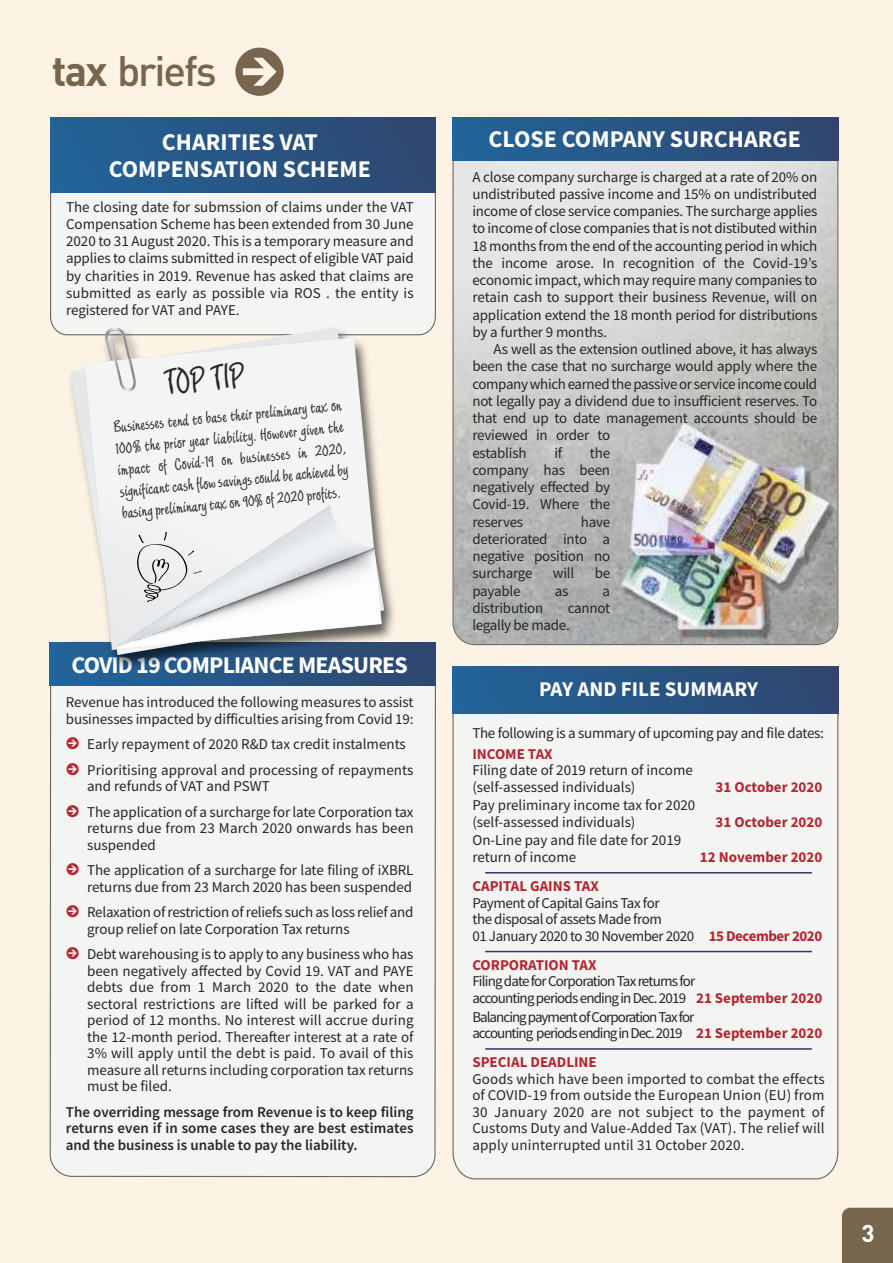
<style>
.page{position:relative;width:893px;height:1263px;background:#fcf3e4}
.page>*{position:absolute;margin:0;border:0;box-sizing:border-box;transform-origin:0 0}
.t1{font:500 42px "DIN";letter-spacing:-.05em;color:#77654d}
.t2{font:39px "Limehouse Script Plain";color:#272526}
.t3{font:700 24px/27px "Source Sans Pro";color:#fff;text-align:center}
.t4{font:700 24px "Source Sans Pro";letter-spacing:-.035em;color:#fff}
.t5{font:700 24px "DIN";color:#fff}
.t6{font:700 21px "Source Sans Pro";color:#fff}
.t7{font:18px/21.6px "Limehouse Script Plain";color:#272526;text-align:justify}
.t8{font:15px/17.2px "Source Sans Pro";letter-spacing:-.015em;color:#272526}
.t9{font:600 15px/16.5px "Source Sans Pro";color:#272526;text-align:justify}
.t10{font:700 15px "Source Sans Pro";color:#b42632}
.t11{font:15px/16.5px "Source Sans Pro";letter-spacing:-.055em;color:#272526}
.t12{font:15px/16.5px "Source Sans Pro";letter-spacing:-.065em;color:#272526}
.t13{font:15px/16.5px "Source Sans Pro";letter-spacing:.01em;color:#272526}
.s1{font-weight:700}
.s2{font-weight:700;color:#b42632}
</style>
<div class="page">
<svg style="left:452px;top:161px;width:386px;height:484px;background:#c6c5c4"></svg>
<div style="left:452px;top:117px;width:386px;height:44px;background:linear-gradient(to right,#21659a,#2f466e)"></div>
<div style="left:842px;top:1208px;width:51px;height:55px;background:#77654d"></div>
<div style="left:51px;top:192px;width:384px;height:91px;background:#f4f4f2"></div>
<div style="left:50px;top:117px;width:386px;height:75px;background:linear-gradient(to right,#216499,#2f466f)"></div>
<div style="left:50px;top:686px;width:386px;height:491px;background:#f4f4f2"></div>
<div style="left:454px;top:713px;width:383px;height:439px;background:#f4f4f2"></div>
<div style="left:452px;top:1152px;width:386px;height:27px;background:#f4f4f2"></div>
<div style="left:452px;top:667px;width:386px;height:46px;background:linear-gradient(to right,#21659a,#2f466e)"></div>
<hr style="left:485px;top:872px;width:327px;height:1px;background:#323774">
<hr style="left:485px;top:951px;width:327px;height:1px;background:#323774">
<hr style="left:485px;top:1048px;width:327px;height:2px;background:#323774">
<img style="left:49px;top:283px;width:386px;height:418px">
<svg style="left:70px;top:407px;width:314px;height:248px"></svg>
<svg style="left:85px;top:407px;width:296px;height:243px;background:#f0efef"></svg>
<svg style="left:50px;top:316px;width:386px;height:91px"></svg>
<svg style="left:111px;top:505px;width:271px;height:145px"></svg>
<svg style="left:67px;top:737px;width:12px;height:12px"></svg>
<svg style="left:67px;top:763px;width:12px;height:12px"></svg>
<svg style="left:67px;top:805px;width:12px;height:12px"></svg>
<svg style="left:67px;top:863px;width:12px;height:12px"></svg>
<svg style="left:67px;top:905px;width:12px;height:12px"></svg>
<svg style="left:67px;top:947px;width:12px;height:12px"></svg>
<h1 class="t1" style="left:52px;top:56px;width:166px"><span class="s1">tax</span> briefs</h1>
<h3 class="t3" style="left:109px;top:131px;width:264px">CHARITIES VAT<br>COMPENSATION SCHEME</h3>
<p class="t8" style="left:66px;top:199px;width:349px;text-align:justify">The closing date for submssion of claims under the VAT Compensation Scheme has been extended from 30 June 2020 to 31 August 2020. This is a temporary measure and applies to claims submitted in respect of eligible VAT paid by charities in 2019. Revenue has asked that claims are submitted as early as possible via ROS . the entity is registered for VAT and PAYE.</p>
<h2 class="t2" style="left:163px;top:368px;width:82px;rotate:-5deg">TOP TIP</h2>
<p class="t7" style="left:113px;top:417px;width:231px;rotate:-5deg">Businesses tend to base their preliminary tax on 100% the prior year liability. However given the impact of Covid-19 on businesses in 2020, significant cash flow savings could be achieved by basing preliminary tax on 90% of 2020 profits.</p>
<h3 class="t4" style="left:71px;top:656px;width:338px">COVID 19 COMPLIANCE MEASURES</h3>
<p class="t8" style="left:66px;top:695px;width:349px;line-height:16.5px">Revenue has introduced the following measures to assist businesses impacted by difficulties arising from Covid 19:</p>
<p class="t8" style="left:87px;top:732px;width:328px;line-height:25.5px">Early repayment of 2020 R&amp;D tax credit instalments<br>Prioritising approval and processing of repayments</p>
<p class="t8" style="left:87px;top:774px;width:328px;line-height:25.5px">and refunds of VAT and PSWT<br>The application of a surcharge for late Corporation tax</p>
<p class="t13" style="left:87px;top:821px;width:328px">returns due from 23 March 2020 onwards has been suspended</p>
<p class="t8" style="left:87px;top:863px;width:328px;line-height:16.5px">The application of a surcharge for late filing of iXBRL returns due from 23 March 2020 has been suspended</p>
<p class="t8" style="left:87px;top:905px;width:328px;line-height:16.5px">Relaxation of restriction of reliefs such as loss relief and group relief on late Corporation Tax returns</p>
<p class="t8" style="left:87px;top:947px;width:328px;line-height:16.5px;text-align:justify">Debt warehousing is to apply to any business who has been negatively affected by Covid 19. VAT and PAYE debts due from 1 March 2020 to the date when sectoral restrictions are lifted will be parked for a period of 12 months. No interest will accrue during the 12-month period. Thereafter interest at a rate of 3% will apply until the debt is paid. To avail of this measure all returns including corporation tax returns must be filed.</p>
<p class="t9" style="left:66px;top:1105px;width:349px">The overriding message from Revenue is to keep filing returns even if in some cases they are best estimates and the business is unable to pay the liability.</p>
<h3 class="t3" style="left:489px;top:128px;width:314px">CLOSE COMPANY SURCHARGE</h3>
<p class="t8" style="left:472px;top:169px;width:346px;text-align:justify">A close company surcharge is charged at a rate of 20% on undistributed passive income and 15% on undistributed income of close service companies. The surcharge applies to income of close companies that is not distibuted within 18 months from the end of the accounting period in which the income arose. In recognition of the Covid-19’s economic impact, which may require many companies to retain cash to support their business Revenue, will on application extend the 18 month period for distributions by a further 9 months.</p>
<p class="t8" style="left:472px;top:342px;width:346px;text-indent:21px">As well as the extension outlined above, it has always been the case that no surcharge would apply where the company which earned the passive or service income could not legally pay a dividend due to insufficient reserves. To that end up to date management accounts should be reviewed in order to<br>establish</p>
<p class="t8" style="left:554px;top:445px;width:9px">if</p>
<p class="t8" style="left:472px;top:445px;width:139px;text-align:justify;text-indent:118px">the company has been negatively effected by Covid-19. Where the reserves</p>
<p class="t8" style="left:472px;top:514px;width:139px;text-align:justify;text-indent:108px">have deteriorated into a negative position no surcharge</p>
<p class="t8" style="left:553px;top:566px;width:23px">will</p>
<p class="t8" style="left:595px;top:566px;width:17px">be</p>
<p class="t8" style="left:472px;top:583px;width:50px">payable</p>
<p class="t8" style="left:555px;top:583px;width:15px">as</p>
<p class="t8" style="left:603px;top:583px;width:9px">a</p>
<p class="t8" style="left:472px;top:601px;width:73px">distribution</p>
<p class="t8" style="left:472px;top:601px;width:139px;text-indent:95px">cannot legally be made.</p>
<h3 class="t6" style="left:539px;top:681px;width:221px">PAY AND FILE SUMMARY</h3>
<p class="t8" style="left:472px;top:725px;width:353px">The following is a summary of upcoming pay and file dates:</p>
<p class="t10" style="left:472px;top:748px;width:82px">INCOME TAX</p>
<p class="t8" style="left:472px;top:763px;width:222px;line-height:16.5px">Filing date of 2019 return of income (self-assessed individuals)</p>
<p class="t10" style="left:716px;top:781px;width:108px">31 October 2020</p>
<p class="t8" style="left:472px;top:798px;width:225px;line-height:16.5px">Pay preliminary income tax for 2020 (self-assessed individuals)</p>
<p class="t10" style="left:716px;top:816px;width:108px">31 October 2020</p>
<p class="t8" style="left:472px;top:833px;width:210px;line-height:16.5px">On-Line pay and file date for 2019 return of income</p>
<p class="t10" style="left:700px;top:851px;width:124px">12 November 2020</p>
<p class="t10" style="left:472px;top:880px;width:128px">CAPITAL GAINS TAX</p>
<p class="t8" style="left:472px;top:896px;width:351px;line-height:16.5px">Payment of Capital Gains Tax for<br>the disposal of assets Made from<br>01 January 2020 to 30 November 2020 <span class="s2">15 December 2020</span></p>
<p class="t10" style="left:472px;top:959px;width:126px">CORPORATION TAX</p>
<p class="t11" style="left:472px;top:974px;width:351px">Filing date for Corporation Tax returns for<br>accounting periods ending in Dec. 2019 <span class="s2">21 September 2020</span></p>
<p class="t12" style="left:472px;top:1010px;width:351px">Balancing payment of Corporation Tax for<br>accounting periods ending in Dec. 2019 <span class="s2">21 September 2020</span></p>
<p class="t10" style="left:472px;top:1056px;width:126px">SPECIAL DEADLINE</p>
<p class="t8" style="left:472px;top:1072px;width:354px;line-height:16.5px;text-align:justify">Goods which have been imported to combat the effects of COVID-19 from outside the European Union (EU) from 30 January 2020 are not subject to the payment of Customs Duty and Value-Added Tax (VAT). The relief will apply uninterrupted until 31 October 2020.</p>
<h3 class="t5" style="left:861px;top:1225px;width:15px">3</h3>
</div>
